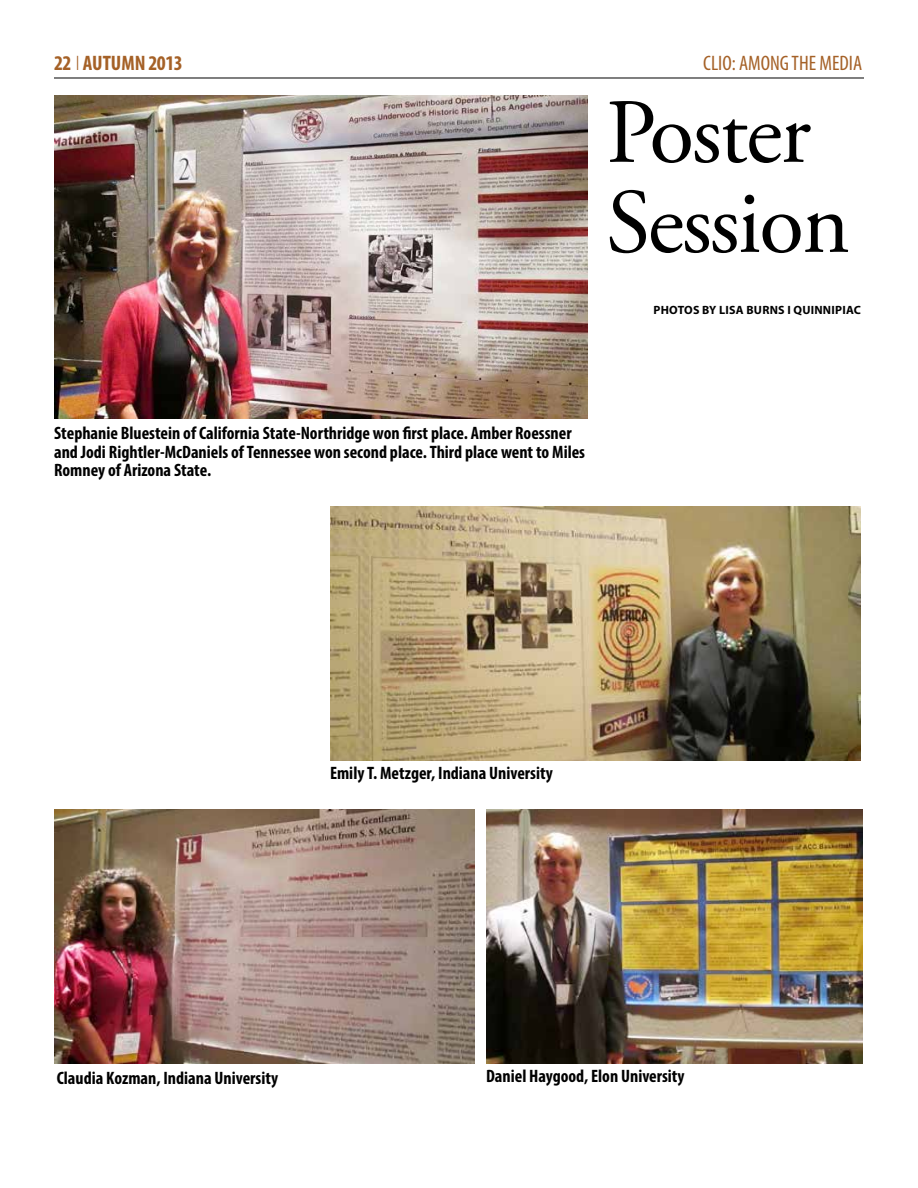
<style>
.page{position:relative;width:918px;height:1188px;background:#fff}
.page>*{position:absolute;margin:0;border:0;box-sizing:border-box;transform-origin:0 0}
.t1{font:91.5px/90px "Adobe Garamond Pro";letter-spacing:-.02em;color:#000}
.t2{font:condensed 21px "Myriad Pro";color:#a56127}
.t3{font:700 condensed 21px "Myriad Pro";letter-spacing:-.015em;color:#a56127}
.t4{font:700 condensed 18px/18.6px "Myriad Pro";color:#000}
.t5{font:700 12px "Myriad Pro";letter-spacing:.02em;color:#000}
.s1{font-weight:300;font-stretch:normal}
</style>
<div class="page">
<hr style="left:54px;top:78px;width:810px;height:1px;background:#000">
<img style="left:54px;top:95px;width:534px;height:323px">
<img style="left:330px;top:507px;width:531px;height:253px">
<img style="left:54px;top:809px;width:420px;height:254px">
<img style="left:486px;top:809px;width:376px;height:254px">
<p class="t3" style="left:54px;top:50px;width:130px">22 <span class="s1">I</span> AUTUMN 2013</p>
<p class="t2" style="left:703px;top:50px;width:160px">CLIO: AMONG THE MEDIA</p>
<h1 class="t1" style="left:606px;top:91px;width:246px">Poster<br>Session</h1>
<p class="t4" style="left:54px;top:424px;width:533px">Stephanie Bluestein of California State-Northridge won first place. Amber Roessner and Jodi Rightler-McDaniels of Tennessee won second place. Third place went to Miles<br>Romney of Arizona State.</p>
<p class="t5" style="left:654px;top:302px;width:209px">PHOTOS BY LISA BURNS I QUINNIPIAC</p>
<p class="t4" style="left:330px;top:763px;width:224px">Emily T. Metzger, Indiana University</p>
<p class="t4" style="left:57px;top:1068px;width:223px">Claudia Kozman, Indiana University</p>
<p class="t4" style="left:486px;top:1067px;width:200px">Daniel Haygood, Elon University</p>
</div>
